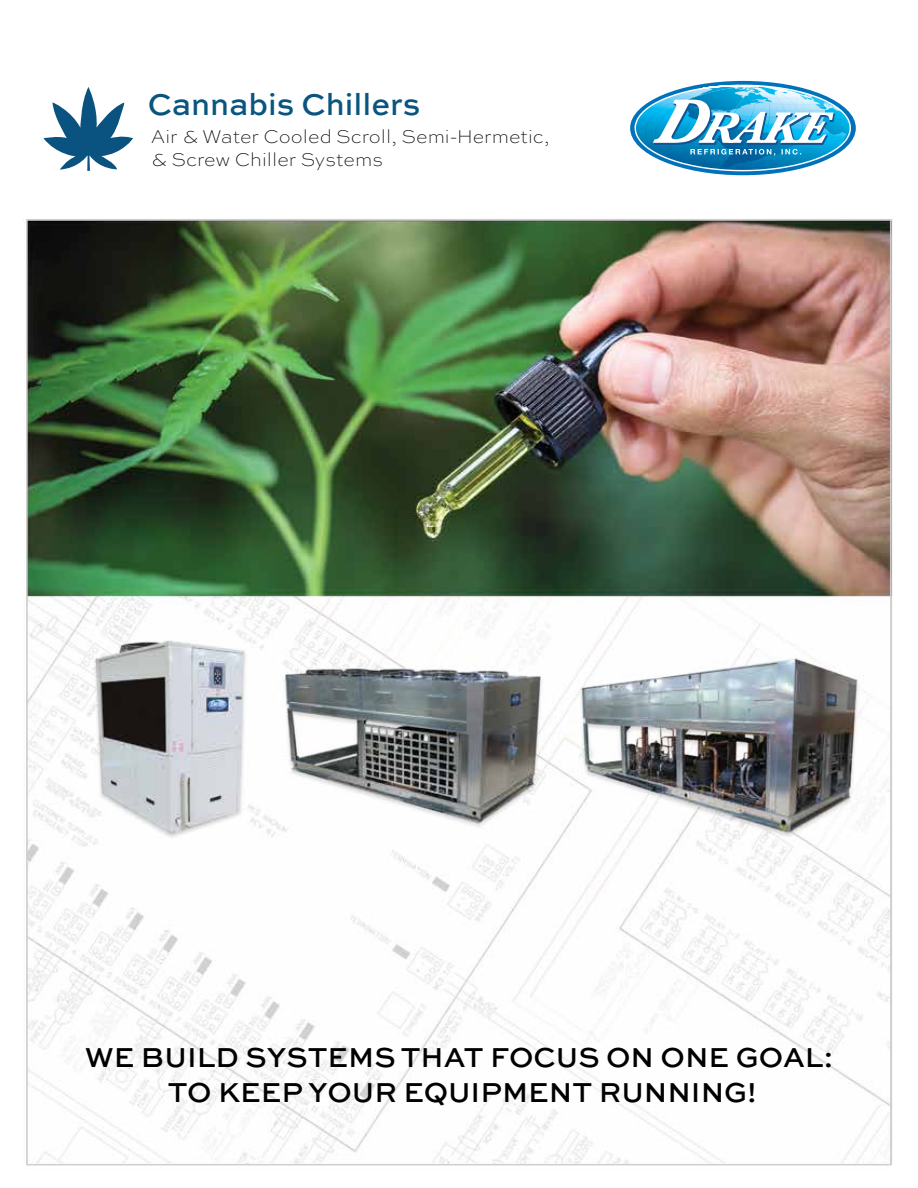
<style>
.page{position:relative;width:918px;height:1188px;background:#fff}
.page>*{position:absolute;margin:0;border:0;box-sizing:border-box;transform-origin:0 0}
.t1{font:500 31.5px "Sweet Sans Pro";color:#0a5580}
.t2{font:500 28.95px/34.7px "Sweet Sans Pro";color:#000;text-align:center}
.t3{font:100 19.5px/23.4px "Sweet Sans Pro";color:#000}
</style>
<div class="page">
<img style="left:23px;top:80px;width:870px;height:1087px">
<div style="left:630px;top:81px;width:226px;height:94px;background:#0072bc;border-radius:50%"></div>
<svg style="left:634px;top:84px;width:217px;height:88px"></svg>
<svg style="left:43px;top:87px;width:90px;height:84px"></svg>
<p class="t1" style="left:148px;top:82px;width:274px">Cannabis Chillers</p>
<p class="t3" style="left:151px;top:124px;width:400px">Air &amp; Water Cooled Scroll, Semi-Hermetic, &amp; Screw Chiller Systems</p>
<p class="t2" style="left:85px;top:1039px;width:750px">WE BUILD SYSTEMS THAT FOCUS ON ONE GOAL:<br>TO KEEP YOUR EQUIPMENT RUNNING!</p>
</div>
